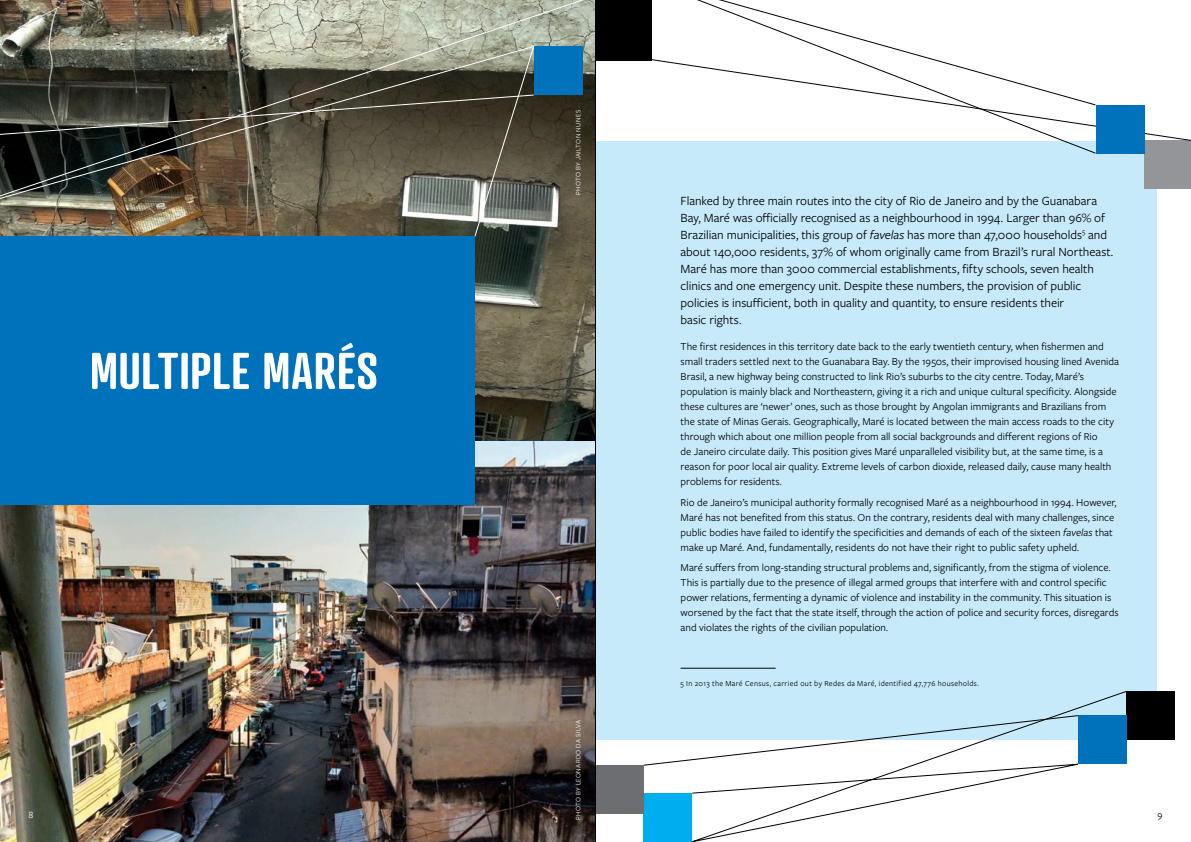
<style>
.page{position:relative;width:1191px;height:842px;background:#fff}
.page>*{position:absolute;margin:0;border:0;box-sizing:border-box;transform-origin:0 0}
.t1{font:600 50px "Atrament";letter-spacing:.02em;color:#fff}
.t2{font:13px/17px "Freight Sans Pro";letter-spacing:-.005em;color:#000}
.t3{font:11px/15px "Freight Sans Pro";color:#000}
.t4{font:10px "Freight Sans Pro";color:#fff}
.t5{font:10px "Freight Sans Pro";color:#000}
.t6{font:8px "Freight Sans Pro";letter-spacing:.04em;color:#000}
.t7{font:7px "Freight Sans Pro";letter-spacing:.045em;color:#fff}
.s1{font-style:italic}
</style>
<div class="page">
<img style="left:0;top:0;width:595px;height:842px">
<div style="left:0;top:236px;width:475px;height:269px;background:#0072bc"></div>
<div style="left:595px;top:141px;width:562px;height:599px;background:#c7eafb"></div>
<div style="left:1144px;top:140px;width:47px;height:49px;background:#939598"></div>
<svg style="left:697px;top:0;width:229px;height:57px"></svg>
<div style="left:595px;top:0;width:57px;height:60px;background:#000"></div>
<svg style="left:638px;top:57px;width:553px;height:84px"></svg>
<div style="left:643px;top:793px;width:49px;height:49px;background:#00aeef"></div>
<div style="left:1126px;top:691px;width:49px;height:49px;background:#000"></div>
<svg style="left:692px;top:691px;width:435px;height:151px"></svg>
<svg style="left:643px;top:715px;width:435px;height:51px"></svg>
<div style="left:595px;top:765px;width:48px;height:49px;background:#6d6e71"></div>
<div style="left:1078px;top:716px;width:48px;height:48px;background:#0072bc"></div>
<hr style="left:680px;top:668px;width:95px;height:1px;background:#000">
<svg style="left:0;top:0;width:584px;height:197px;background:#899084"></svg>
<img style="left:0;top:45px;width:535px;height:192px">
<div style="left:1096px;top:105px;width:49px;height:48px;background:#0072bc"></div>
<hr style="left:595px;top:0;width:1px;height:842px;background:#000">
<h1 class="t1" style="left:90px;top:339px;width:289px">MULTIPLE MARÉS</h1>
<p class="t4" style="left:29px;top:808px;width:6px">8</p>
<p class="t7" style="left:573px;top:195px;width:87px;rotate:-90deg">PHOTO BY JAILTON NUNES</p>
<p class="t7" style="left:573px;top:820px;width:102px;rotate:-90deg">PHOTO BY LEONARDO DA SILVA</p>
<p class="t2" style="left:680px;top:191px;width:434px">Flanked by three main routes into the city of Rio de Janeiro and by the Guanabara Bay, Maré was officially recognised as a neighbourhood in 1994. Larger than 96% of Brazilian municipalities, this group of <span class="s1">favelas</span> has more than 47,000 households<sup>5</sup> and about 140,000 residents, 37% of whom originally came from Brazil’s rural Northeast.<br>Maré has more than 3000 commercial establishments, fifty schools, seven health clinics and one emergency unit. Despite these numbers, the provision of public policies is insufficient, both in quality and quantity, to ensure residents their<br>basic rights.</p>
<p class="t3" style="left:680px;top:338px;width:440px">The first residences in this territory date back to the early twentieth century, when fishermen and small traders settled next to the Guanabara Bay. By the 1950s, their improvised housing lined Avenida Brasil, a new highway being constructed to link Rio’s suburbs to the city centre. Today, Maré’s population is mainly black and Northeastern, giving it a rich and unique cultural specificity. Alongside these cultures are ‘newer’ ones, such as those brought by Angolan immigrants and Brazilians from the state of Minas Gerais. Geographically, Maré is located between the main access roads to the city through which about one million people from all social backgrounds and different regions of Rio<br>de Janeiro circulate daily. This position gives Maré unparalleled visibility but, at the same time, is a reason for poor local air quality. Extreme levels of carbon dioxide, released daily, cause many health problems for residents.</p>
<p class="t3" style="left:680px;top:494px;width:437px">Rio de Janeiro’s municipal authority formally recognised Maré as a neighbourhood in 1994. However, Maré has not benefited from this status. On the contrary, residents deal with many challenges, since public bodies have failed to identify the specificities and demands of each of the sixteen <span class="s1">favelas</span> that make up Maré. And, fundamentally, residents do not have their right to public safety upheld.</p>
<p class="t3" style="left:680px;top:560px;width:439px">Maré suffers from long-standing structural problems and, significantly, from the stigma of violence.<br>This is partially due to the presence of illegal armed groups that interfere with and control specific power relations, fermenting a dynamic of violence and instability in the community. This situation is worsened by the fact that the state itself, through the action of police and security forces, disregards and violates the rights of the civilian population.</p>
<p class="t6" style="left:680px;top:678px;width:300px">5 In 2013 the Maré Census, carried out by Redes da Maré, identified 47,776 households.</p>
<p class="t5" style="left:1157px;top:808px;width:7px">9</p>
</div>
